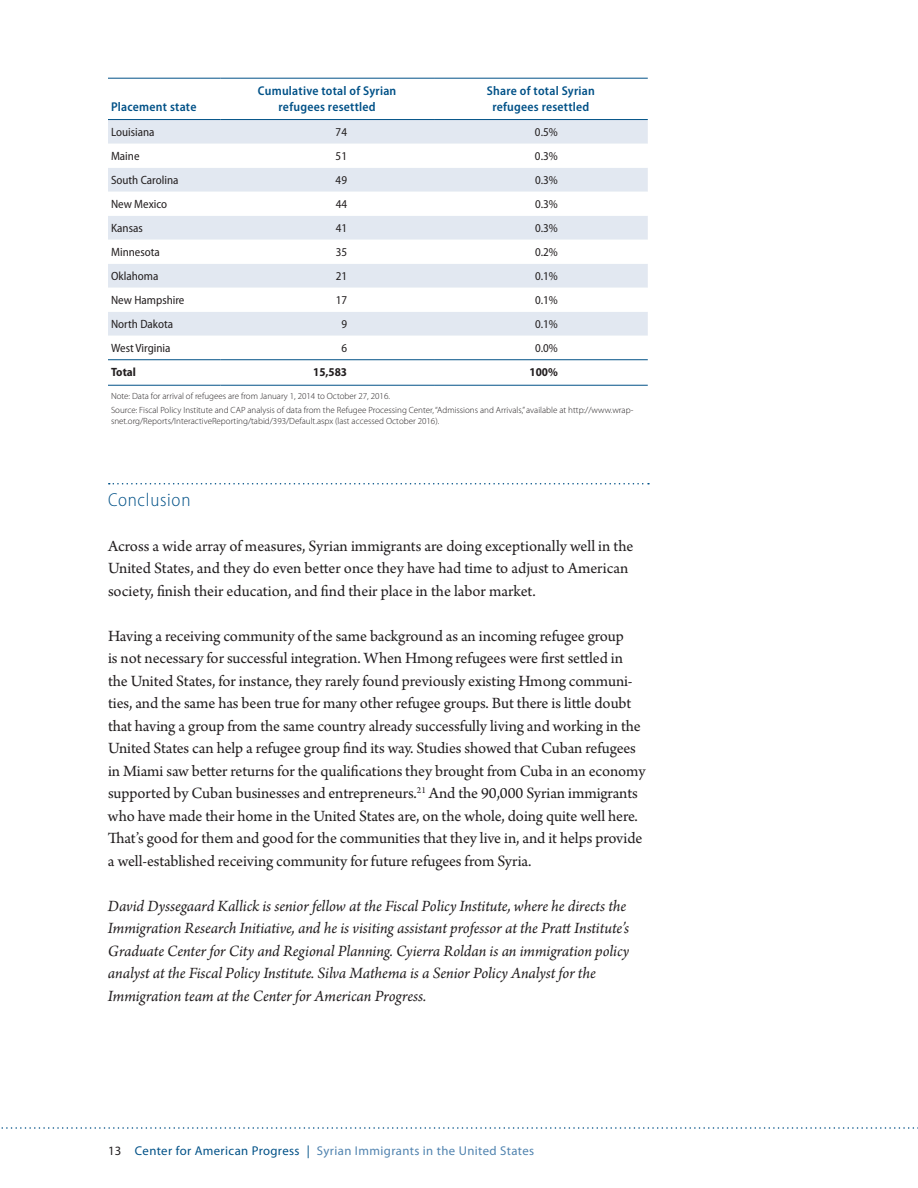
<style>
.page{position:relative;width:918px;height:1188px;background:#fff}
.page>*{position:absolute;margin:0;border:0;box-sizing:border-box;transform-origin:0 0}
.t1{font:300 semi-condensed 18.75px "Myriad Pro";letter-spacing:.04em;color:#005187}
.t2{font:16.5px/22.5px "Arno Pro";letter-spacing:-.005em;color:#231f20}
.t3{font:italic 16.5px/22.5px "Arno Pro";letter-spacing:-.005em;color:#231f20}
.t4{font:600 semi-condensed 12.75px/15.3px "Myriad Pro";letter-spacing:.02em;color:#005187;text-align:center}
.t5{font:12.75px "Myriad Pro";letter-spacing:.03em;color:#5083af}
.t6{font:semi-condensed 12px "Myriad Pro";color:#231f20}
.t7{font:700 semi-condensed 12px "Myriad Pro";color:#231f20}
.t8{font:300 9px/13.8px "Myriad Pro";color:#231f20}
.s1{color:#231f20}
.s2{color:#005187}
</style>
<div class="page">
<svg style="left:1px;top:1127px;width:917px;height:2px"></svg>
<svg style="left:109px;top:483px;width:540px;height:1px"></svg>
<svg style="left:108px;top:120px;width:540px;height:24px;background:#e2e8f1"></svg>
<svg style="left:108px;top:168px;width:540px;height:217px"></svg>
<hr style="left:108px;top:359px;width:112px;height:1px;background:#005187">
<hr style="left:220px;top:359px;width:214px;height:1px;background:#005187">
<hr style="left:434px;top:359px;width:214px;height:1px;background:#005187">
<hr style="left:108px;top:385px;width:112px;height:1px;background:#005187">
<hr style="left:220px;top:385px;width:214px;height:1px;background:#005187">
<hr style="left:434px;top:385px;width:214px;height:1px;background:#005187">
<hr style="left:108px;top:78px;width:112px;height:1px;background:#005187">
<hr style="left:220px;top:78px;width:214px;height:1px;background:#005187">
<hr style="left:434px;top:78px;width:214px;height:1px;background:#005187">
<hr style="left:108px;top:119px;width:112px;height:1px;background:#005187">
<hr style="left:220px;top:119px;width:214px;height:1px;background:#005187">
<hr style="left:434px;top:119px;width:214px;height:1px;background:#005187">
<p class="t4" style="left:111px;top:99px;width:87px">Placement state</p>
<p class="t4" style="left:258px;top:84px;width:140px">Cumulative total of Syrian refugees resettled</p>
<p class="t4" style="left:487px;top:84px;width:110px">Share of total Syrian refugees resettled</p>
<p class="t6" style="left:111px;top:126px;width:45px">Louisiana</p>
<p class="t6" style="left:336px;top:126px;width:13px">74</p>
<p class="t6" style="left:535px;top:126px;width:24px">0.5%</p>
<p class="t6" style="left:111px;top:150px;width:30px">Maine</p>
<p class="t6" style="left:336px;top:150px;width:13px">51</p>
<p class="t6" style="left:535px;top:150px;width:24px">0.3%</p>
<p class="t6" style="left:111px;top:174px;width:69px">South Carolina</p>
<p class="t6" style="left:336px;top:174px;width:13px">49</p>
<p class="t6" style="left:535px;top:174px;width:24px">0.3%</p>
<p class="t6" style="left:111px;top:198px;width:58px">New Mexico</p>
<p class="t6" style="left:336px;top:198px;width:13px">44</p>
<p class="t6" style="left:535px;top:198px;width:24px">0.3%</p>
<p class="t6" style="left:111px;top:222px;width:33px">Kansas</p>
<p class="t6" style="left:336px;top:222px;width:13px">41</p>
<p class="t6" style="left:535px;top:222px;width:24px">0.3%</p>
<p class="t6" style="left:111px;top:246px;width:50px">Minnesota</p>
<p class="t6" style="left:336px;top:246px;width:13px">35</p>
<p class="t6" style="left:535px;top:246px;width:24px">0.2%</p>
<p class="t6" style="left:111px;top:270px;width:49px">Oklahoma</p>
<p class="t6" style="left:336px;top:270px;width:13px">21</p>
<p class="t6" style="left:535px;top:270px;width:24px">0.1%</p>
<p class="t6" style="left:111px;top:294px;width:75px">New Hampshire</p>
<p class="t6" style="left:336px;top:294px;width:13px">17</p>
<p class="t6" style="left:535px;top:294px;width:24px">0.1%</p>
<p class="t6" style="left:111px;top:318px;width:64px">North Dakota</p>
<p class="t6" style="left:341px;top:318px;width:7px">9</p>
<p class="t6" style="left:535px;top:318px;width:24px">0.1%</p>
<p class="t6" style="left:111px;top:342px;width:61px">West Virginia</p>
<p class="t6" style="left:341px;top:342px;width:7px">6</p>
<p class="t6" style="left:535px;top:342px;width:24px">0.0%</p>
<p class="t7" style="left:111px;top:366px;width:26px">Total</p>
<p class="t7" style="left:313px;top:366px;width:35px">15,583</p>
<p class="t7" style="left:530px;top:366px;width:30px">100%</p>
<p class="t8" style="left:111px;top:390px;width:524px">Note: Data for arrival of refugees are from January 1, 2014 to October 27, 2016.<br>Source: Fiscal Policy Institute and CAP analysis of data from the Refugee Processing Center, “Admissions and Arrivals,” available at http://www.wrap-</p>
<p class="t8" style="left:111px;top:414px;width:330px">snet.org/Reports/InteractiveReporting/tabid/393/Default.aspx (last accessed October 2016).</p>
<p class="t1" style="left:108px;top:489px;width:84px">Conclusion</p>
<p class="t2" style="left:108px;top:535px;width:527px">Across a wide array of measures, Syrian immigrants are doing exceptionally well in the<br>United States, and they do even better once they have had time to adjust to American society, finish their education, and find their place in the labor market.</p>
<p class="t2" style="left:108px;top:625px;width:539px">Having a receiving community of the same background as an incoming refugee group<br>is not necessary for successful integration. When Hmong refugees were first settled in the United States, for instance, they rarely found previously existing Hmong communi&shy;ties, and the same has been true for many other refugee groups. But there is little doubt that having a group from the same country already successfully living and working in the United States can help a refugee group find its way. Studies showed that Cuban refugees in Miami saw better returns for the qualifications they brought from Cuba in an economy supported by Cuban businesses and entrepreneurs.<sup>21</sup> And the 90,000 Syrian immigrants who have made their home in the United States are, on the whole, doing quite well here.<br>That’s good for them and good for the communities that they live in, and it helps provide a well-established receiving community for future refugees from Syria.</p>
<p class="t3" style="left:108px;top:895px;width:523px">David Dyssegaard Kallick is senior fellow at the Fiscal Policy Institute, where he directs the Immigration Research Initiative, and he is visiting assistant professor at the Pratt Institute’s Graduate Center for City and Regional Planning. Cyierra Roldan is an immigration policy analyst at the Fiscal Policy Institute. Silva Mathema is a Senior Policy Analyst for the Immigration team at the Center for American Progress.</p>
<p class="t5" style="left:108px;top:1143px;width:428px"><span class="s1">13</span> <span class="s2">Center for American Progress |</span> Syrian Immigrants in the United States</p>
</div>
